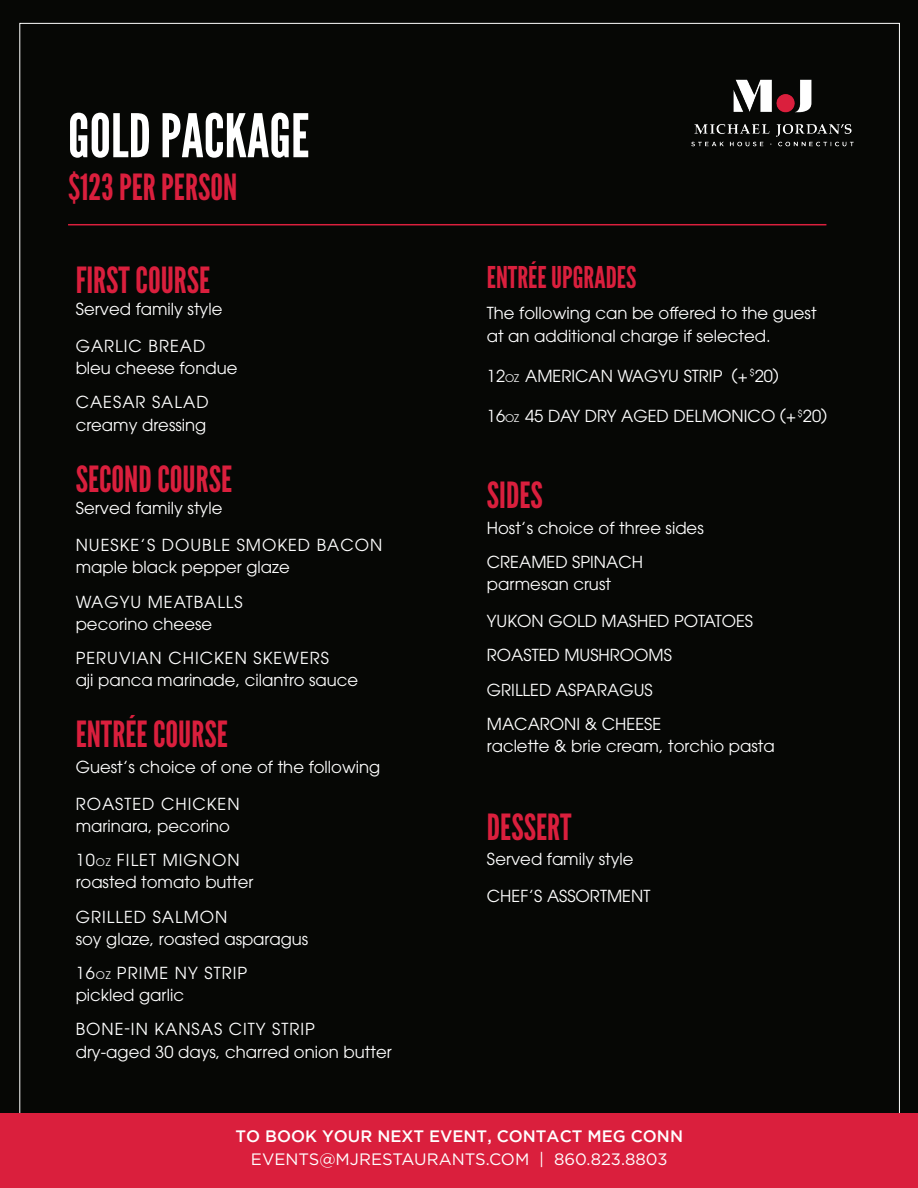
<style>
.page{position:relative;width:918px;height:1188px;background:#060705}
.page>*{position:absolute;margin:0;border:0;box-sizing:border-box;transform-origin:0 0}
.t1{font:60px "League Gothic";color:#fff}
.t2{font:36px "League Gothic";color:#da1f3d}
.t3{font:30px "League Gothic";color:#da1f3d}
.t4{font:16.5px/22.2px "ITC Avant Garde Pro";color:#fff}
.t5{font:16.5px "Gotham";color:#fff}
.t6{font:500 16.5px "Gotham";color:#fff}
.t7{font:16.5px/22.2px "ITC Avant Garde Pro";letter-spacing:.06em;color:#fff}
.t8{font:16.5px/22.2px "ITC Avant Garde Pro";letter-spacing:.03em;color:#fff}
.s1{font-size:10.5px}
</style>
<div class="page">
<hr style="left:68px;top:224px;width:758px;height:1px;background:#da1f3d">
<div style="left:0;top:1114px;width:918px;height:74px;background:#da1f3d"></div>
<img style="left:691px;top:79px;width:163px;height:68px">
<h1 class="t1" style="left:68px;top:100px;width:243px">GOLD PACKAGE</h1>
<h2 class="t2" style="left:68px;top:166px;width:171px">$123 PER PERSON</h2>
<h2 class="t2" style="left:76px;top:258px;width:136px">FIRST COURSE</h2>
<p class="t4" style="left:76px;top:297px;width:148px">Served family style</p>
<p class="t4" style="left:76px;top:335px;width:163px">GARLIC BREAD bleu cheese fondue</p>
<p class="t4" style="left:76px;top:391px;width:135px">CAESAR SALAD creamy dressing</p>
<h2 class="t2" style="left:76px;top:458px;width:158px">SECOND COURSE</h2>
<p class="t4" style="left:76px;top:497px;width:148px">Served family style</p>
<p class="t7" style="left:76px;top:534px;width:308px">NUESKE’S DOUBLE SMOKED BACON maple black pepper glaze</p>
<p class="t4" style="left:76px;top:590px;width:169px">WAGYU MEATBALLS pecorino cheese</p>
<p class="t4" style="left:76px;top:647px;width:284px">PERUVIAN CHICKEN SKEWERS<br>aji panca marinade, cilantro sauce</p>
<h2 class="t2" style="left:76px;top:713px;width:154px">ENTRÉE COURSE</h2>
<p class="t4" style="left:76px;top:755px;width:306px">Guest’s choice of one of the following</p>
<p class="t4" style="left:76px;top:792px;width:165px">ROASTED CHICKEN marinara, pecorino</p>
<p class="t4" style="left:76px;top:849px;width:179px">10<span class="s1">OZ</span> FILET MIGNON roasted tomato butter</p>
<p class="t4" style="left:76px;top:905px;width:234px">GRILLED SALMON<br>soy glaze, roasted asparagus</p>
<p class="t8" style="left:76px;top:962px;width:173px">16<span class="s1">OZ</span> PRIME NY STRIP pickled garlic</p>
<p class="t4" style="left:76px;top:1018px;width:318px">BONE-IN KANSAS CITY STRIP dry-aged 30 days, charred onion butter</p>
<h3 class="t3" style="left:487px;top:260px;width:151px">ENTRÉE UPGRADES</h3>
<p class="t4" style="left:487px;top:302px;width:331px">The following can be offered to the guest at an additional charge if selected.</p>
<p class="t4" style="left:487px;top:364px;width:294px">12<span class="s1">OZ</span> AMERICAN WAGYU STRIP (+ <sup>$</sup>20)</p>
<p class="t4" style="left:487px;top:405px;width:342px">16<span class="s1">OZ</span> 45 DAY DRY AGED DELMONICO (+ <sup>$</sup>20)</p>
<h2 class="t2" style="left:487px;top:474px;width:57px">SIDES</h2>
<p class="t4" style="left:487px;top:510px;width:218px;line-height:34.2px">Host’s choice of three sides<br>CREAMED SPINACH</p>
<p class="t4" style="left:487px;top:573px;width:126px">parmesan crust</p>
<p class="t4" style="left:487px;top:604px;width:268px;line-height:34.2px">YUKON GOLD MASHED POTATOES<br>ROASTED MUSHROOMS<br>GRILLED ASPARAGUS<br>MACARONI &amp; CHEESE</p>
<p class="t4" style="left:487px;top:735px;width:289px">raclette &amp; brie cream, torchio pasta</p>
<h2 class="t2" style="left:487px;top:805px;width:86px">DESSERT</h2>
<p class="t4" style="left:487px;top:847px;width:148px">Served family style</p>
<p class="t4" style="left:487px;top:885px;width:165px">CHEF’S ASSORTMENT</p>
<p class="t6" style="left:236px;top:1130px;width:449px">TO BOOK YOUR NEXT EVENT, CONTACT MEG CONN</p>
<p class="t5" style="left:251px;top:1150px;width:418px">EVENTS@MJRESTAURANTS.COM | 860.823.8803</p>
<p class="t6" style="left:228px;top:1133px;width:449px">TO BOOK YOUR NEXT EVENT, CONTACT MEG CONN</p>
<p class="t5" style="left:243px;top:1153px;width:418px">EVENTS@MJRESTAURANTS.COM | 860.823.8803</p>
</div>
